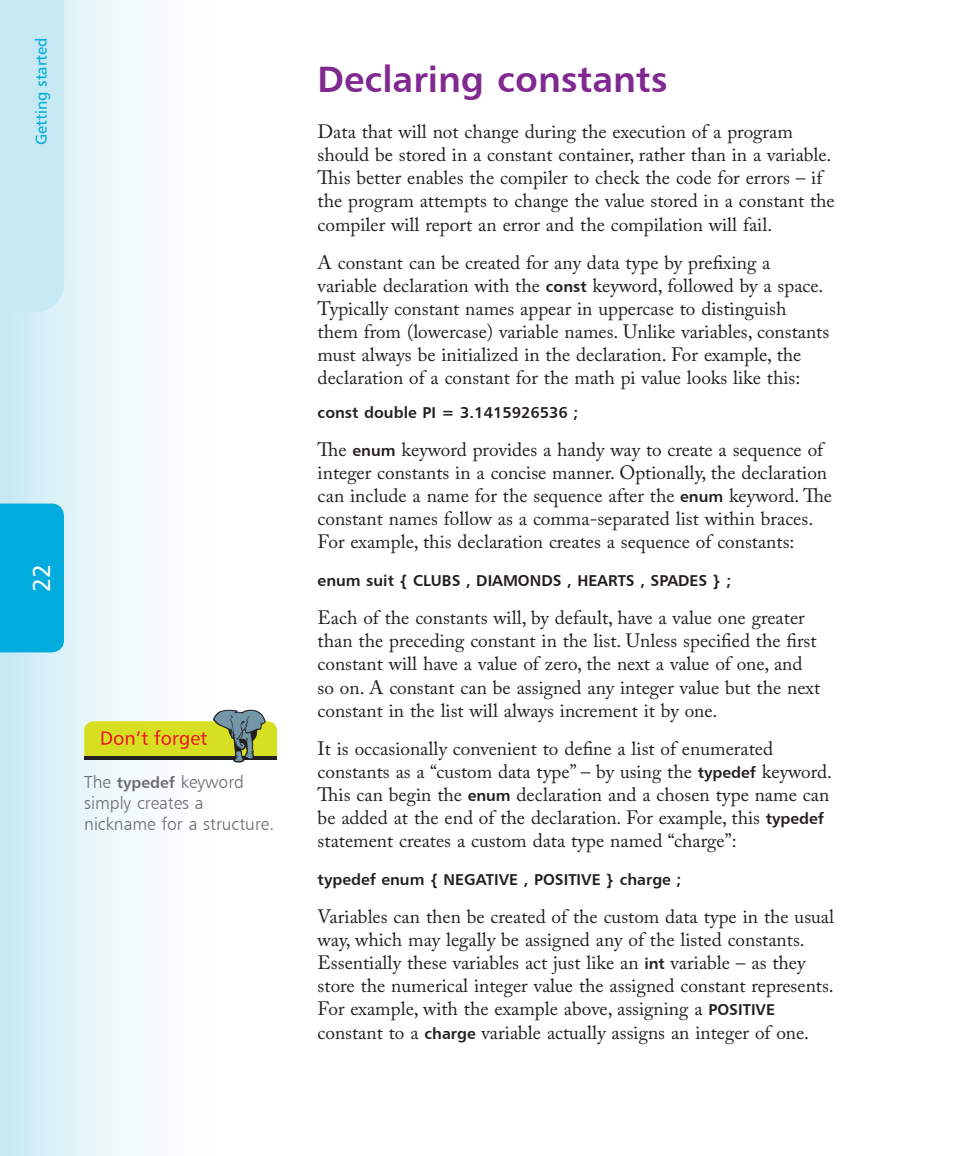
<style>
.page{position:relative;width:953px;height:1156px;background:#fff}
.page>*{position:absolute;margin:0;border:0;box-sizing:border-box;transform-origin:0 0}
.Heading{font:36.75px "Humanist 777 BT Bold B";color:#802990}
.t1{font:24.5px "Humanist 777 BT Roman B";color:#fff}
.Body_text{font:19.25px/23.1px "Adobe Caslon Pro";color:#231f20}
.Icontext{font:17.5px/21px "Humanist 777 BT Light B";color:#6c6d70}
.Body_text-2{font:15.75px "Humanist 777 BT Bold B";color:#231f20}
.t2{font:15.75px "Humanist 777 BT Roman B";color:#00acdd}
.s1{font-family:"Humanist 777 BT Bold B";font-size:15.75px}
</style>
<div class="page">
<div style="left:0;top:0;width:288px;height:1156px;background:linear-gradient(to right,#d2edf6,#fff)"></div>
<div style="left:0;top:504px;width:64px;height:148px;background:#00acdd"></div>
<div style="left:0;top:0;width:64px;height:313px;background:#c7e9f4"></div>
<svg style="left:84px;top:710px;width:193px;height:52px"></svg>
<p class="t2" style="left:31px;top:145px;width:109px;rotate:-90deg">Getting started</p>
<p class="t1" style="left:26px;top:592px;width:30px;rotate:-90deg">22</p>
<p class="Icontext" style="left:84px;top:771px;width:191px">The <span class="s1">typedef</span> keyword simply creates a nickname for a structure.</p>
<p class="Heading" style="left:317px;top:56px;width:351px">Declaring constants</p>
<p class="Body_text" style="left:317px;top:120px;width:518px">Data that will not change during the execution of a program should be stored in a constant container, rather than in a variable.<br>This better enables the compiler to check the code for errors – if the program attempts to change the value stored in a constant the compiler will report an error and the compilation will fail.</p>
<p class="Body_text" style="left:317px;top:250px;width:513px">A constant can be created for any data type by prefixing a variable declaration with the <span class="s1">const</span> keyword, followed by a space.<br>Typically constant names appear in uppercase to distinguish them from (lowercase) variable names. Unlike variables, constants must always be initialized in the declaration. For example, the declaration of a constant for the math pi value looks like this:</p>
<p class="Body_text-2" style="left:317px;top:402px;width:262px">const double PI = 3.1415926536 ;</p>
<p class="Body_text" style="left:317px;top:438px;width:516px">The <span class="s1">enum</span> keyword provides a handy way to create a sequence of integer constants in a concise manner. Optionally, the declaration can include a name for the sequence after the <span class="s1">enum</span> keyword. The constant names follow as a comma-separated list within braces.<br>For example, this declaration creates a sequence of constants:</p>
<p class="Body_text-2" style="left:317px;top:571px;width:415px">enum suit { CLUBS , DIAMONDS , HEARTS , SPADES } ;</p>
<p class="Body_text" style="left:317px;top:606px;width:504px">Each of the constants will, by default, have a value one greater than the preceding constant in the list. Unless specified the first constant will have a value of zero, the next a value of one, and so on. A constant can be assigned any integer value but the next constant in the list will always increment it by one.</p>
<p class="Body_text" style="left:317px;top:736px;width:516px">It is occasionally convenient to define a list of enumerated constants as a “custom data type” – by using the <span class="s1">typedef</span> keyword.<br>This can begin the <span class="s1">enum</span> declaration and a chosen type name can be added at the end of the declaration. For example, this <span class="s1">typedef </span>statement creates a custom data type named “charge”:</p>
<p class="Body_text-2" style="left:317px;top:870px;width:365px">typedef enum { NEGATIVE , POSITIVE } charge ;</p>
<p class="Body_text" style="left:317px;top:905px;width:518px">Variables can then be created of the custom data type in the usual way, which may legally be assigned any of the listed constants.<br>Essentially these variables act just like an <span class="s1">int</span> variable – as they store the numerical integer value the assigned constant represents.<br>For example, with the example above, assigning a <span class="s1">POSITIVE </span>constant to a <span class="s1">charge</span> variable actually assigns an integer of one.</p>
</div>
